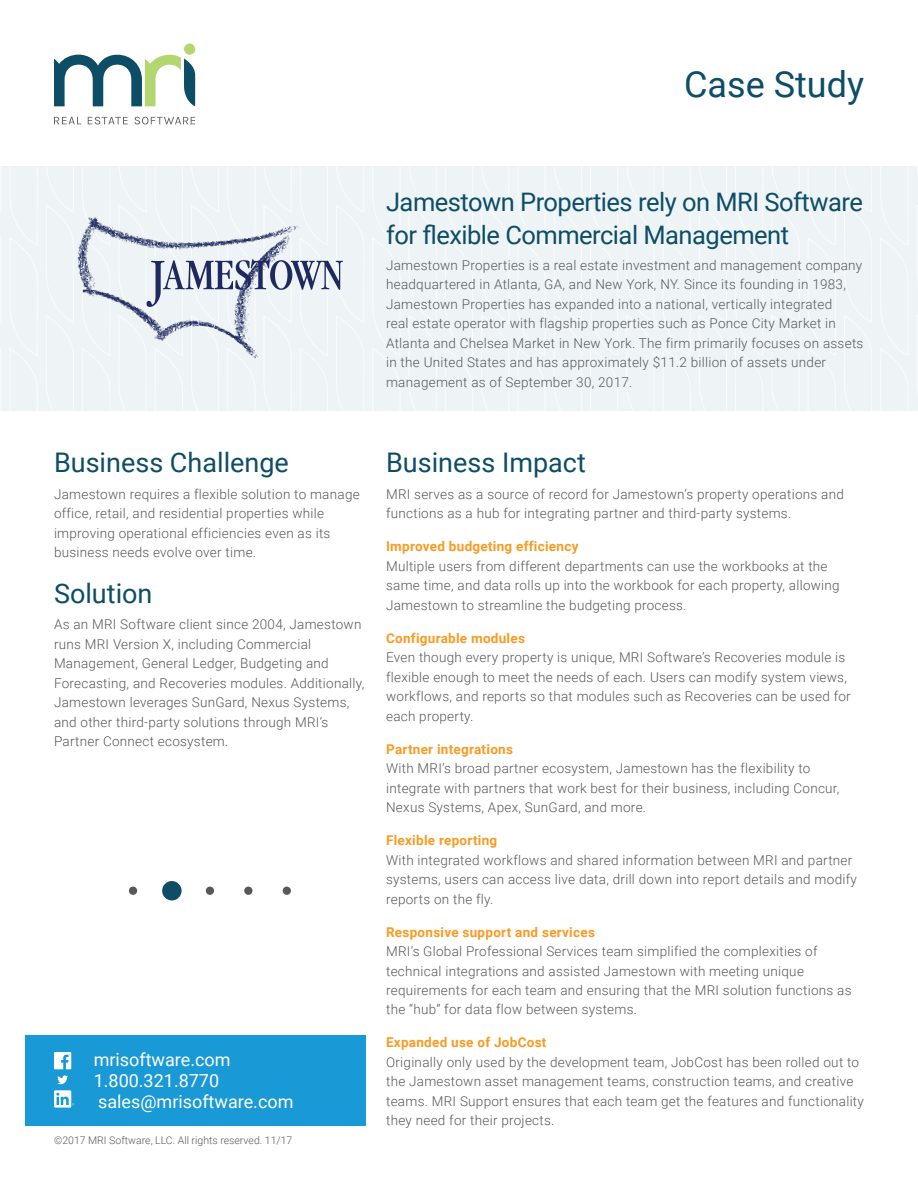
<style>
.page{position:relative;width:918px;height:1188px;background:#fff}
.page>*{position:absolute;margin:0;border:0;box-sizing:border-box;transform-origin:0 0}
.t1{font:36px "Roboto";color:#0e4d66}
.t2{font:27px "Roboto";color:#0e4d66}
.t3{font:25.5px/32.4px "Roboto";letter-spacing:-.02em;color:#0e4d66}
.t4{font:18px/21px "Roboto";color:#fff}
.t5{font:300 13.5px/19.5px "Roboto";letter-spacing:.02em;color:#57585a}
.t6{font:700 13.5px "Roboto";letter-spacing:.02em;color:#f89b24}
.t7{font:300 10.5px "Roboto";color:#57585a}
</style>
<div class="page">
<div style="left:0;top:166px;width:918px;height:244px;background:#eef4f5"></div>
<svg style="left:46px;top:166px;width:28px;height:244px"></svg>
<svg style="left:300px;top:168px;width:28px;height:242px"></svg>
<svg style="left:336px;top:173px;width:28px;height:211px"></svg>
<svg style="left:445px;top:166px;width:28px;height:222px"></svg>
<svg style="left:554px;top:167px;width:28px;height:229px"></svg>
<svg style="left:590px;top:166px;width:28px;height:244px"></svg>
<svg style="left:699px;top:166px;width:28px;height:244px"></svg>
<svg style="left:54px;top:117px;width:27px;height:7px"></svg>
<svg style="left:88px;top:117px;width:40px;height:7px"></svg>
<svg style="left:135px;top:117px;width:60px;height:7px"></svg>
<div style="left:184px;top:44px;width:11px;height:11px;background:#b4d670;border-radius:50%"></div>
<svg style="left:54px;top:55px;width:141px;height:51px"></svg>
<div style="left:129px;top:887px;width:8px;height:8px;background:#57585a;border-radius:50%"></div>
<svg style="left:206px;top:887px;width:8px;height:8px"></svg>
<div style="left:283px;top:887px;width:8px;height:8px;background:#57585a;border-radius:50%"></div>
<div style="left:244px;top:887px;width:8px;height:8px;background:#57585a;border-radius:50%"></div>
<div style="left:162px;top:881px;width:20px;height:19px;background:#0e4d66;border-radius:50%"></div>
<div style="left:26px;top:1035px;width:340px;height:91px;background:#1999d6"></div>
<svg style="left:54px;top:1090px;width:20px;height:18px"></svg>
<svg style="left:54px;top:1052px;width:17px;height:17px"></svg>
<svg style="left:57px;top:1075px;width:11px;height:9px"></svg>
<img style="left:77px;top:217px;width:265px;height:143px">
<h1 class="t1" style="left:684px;top:59px;width:181px">Case Study</h1>
<h3 class="t3" style="left:386px;top:185px;width:478px">Jamestown Properties rely on MRI Software for flexible Commercial Management</h3>
<p class="t5" style="left:386px;top:255px;width:479px">Jamestown Properties is a real estate investment and management company headquartered in Atlanta, GA, and New York, NY. Since its founding in 1983, Jamestown Properties has expanded into a national, vertically integrated<br>real estate operator with flagship properties such as Ponce City Market in Atlanta and Chelsea Market in New York. The firm primarily focuses on assets in the United States and has approximately $11.2 billion of assets under management as of September 30, 2017.</p>
<h2 class="t2" style="left:54px;top:444px;width:236px">Business Challenge</h2>
<p class="t5" style="left:54px;top:484px;width:307px">Jamestown requires a flexible solution to manage office, retail, and residential properties while improving operational efficiencies even as its business needs evolve over time.</p>
<h2 class="t2" style="left:54px;top:575px;width:100px">Solution</h2>
<p class="t5" style="left:54px;top:614px;width:312px">As an MRI Software client since 2004, Jamestown runs MRI Version X, including Commercial Management, General Ledger, Budgeting and Forecasting, and Recoveries modules. Additionally, Jamestown leverages SunGard, Nexus Systems, and other third-party solutions through MRI’s Partner Connect ecosystem.</p>
<h3 class="t4" style="left:94px;top:1048px;width:201px">mrisoftware.com<br>1.800.321.8770 sales@mrisoftware.com</h3>
<p class="t7" style="left:54px;top:1133px;width:240px">©2017 MRI Software, LLC. All rights reserved. 11/17</p>
<h2 class="t2" style="left:386px;top:444px;width:201px">Business Impact</h2>
<p class="t5" style="left:386px;top:484px;width:459px">MRI serves as a source of record for Jamestown’s property operations and functions as a hub for integrating partner and third-party systems.</p>
<p class="t6" style="left:386px;top:537px;width:194px">Improved budgeting efficiency</p>
<p class="t5" style="left:386px;top:556px;width:455px">Multiple users from different departments can use the workbooks at the same time, and data rolls up into the workbook for each property, allowing<br>Jamestown to streamline the budgeting process.</p>
<p class="t6" style="left:386px;top:628px;width:140px">Configurable modules</p>
<p class="t5" style="left:386px;top:647px;width:466px">Even though every property is unique, MRI Software’s Recoveries module is flexible enough to meet the needs of each. Users can modify system views, workflows, and reports so that modules such as Recoveries can be used for each property.</p>
<p class="t6" style="left:386px;top:739px;width:128px">Partner integrations</p>
<p class="t5" style="left:386px;top:758px;width:455px">With MRI’s broad partner ecosystem, Jamestown has the flexibility to integrate with partners that work best for their business, including Concur,<br>Nexus Systems, Apex, SunGard, and more.</p>
<p class="t6" style="left:386px;top:831px;width:113px">Flexible reporting</p>
<p class="t5" style="left:386px;top:849px;width:472px">With integrated workflows and shared information between MRI and partner systems, users can access live data, drill down into report details and modify reports on the fly.</p>
<p class="t6" style="left:386px;top:922px;width:210px">Responsive support and services</p>
<p class="t5" style="left:386px;top:941px;width:467px">MRI’s Global Professional Services team simplified the complexities of technical integrations and assisted Jamestown with meeting unique requirements for each team and ensuring that the MRI solution functions as the “hub” for data flow between systems.</p>
<p class="t6" style="left:386px;top:1033px;width:162px">Expanded use of JobCost</p>
<p class="t5" style="left:386px;top:1052px;width:479px">Originally only used by the development team, JobCost has been rolled out to the Jamestown asset management teams, construction teams, and creative teams. MRI Support ensures that each team get the features and functionality they need for their projects.</p>
</div>
